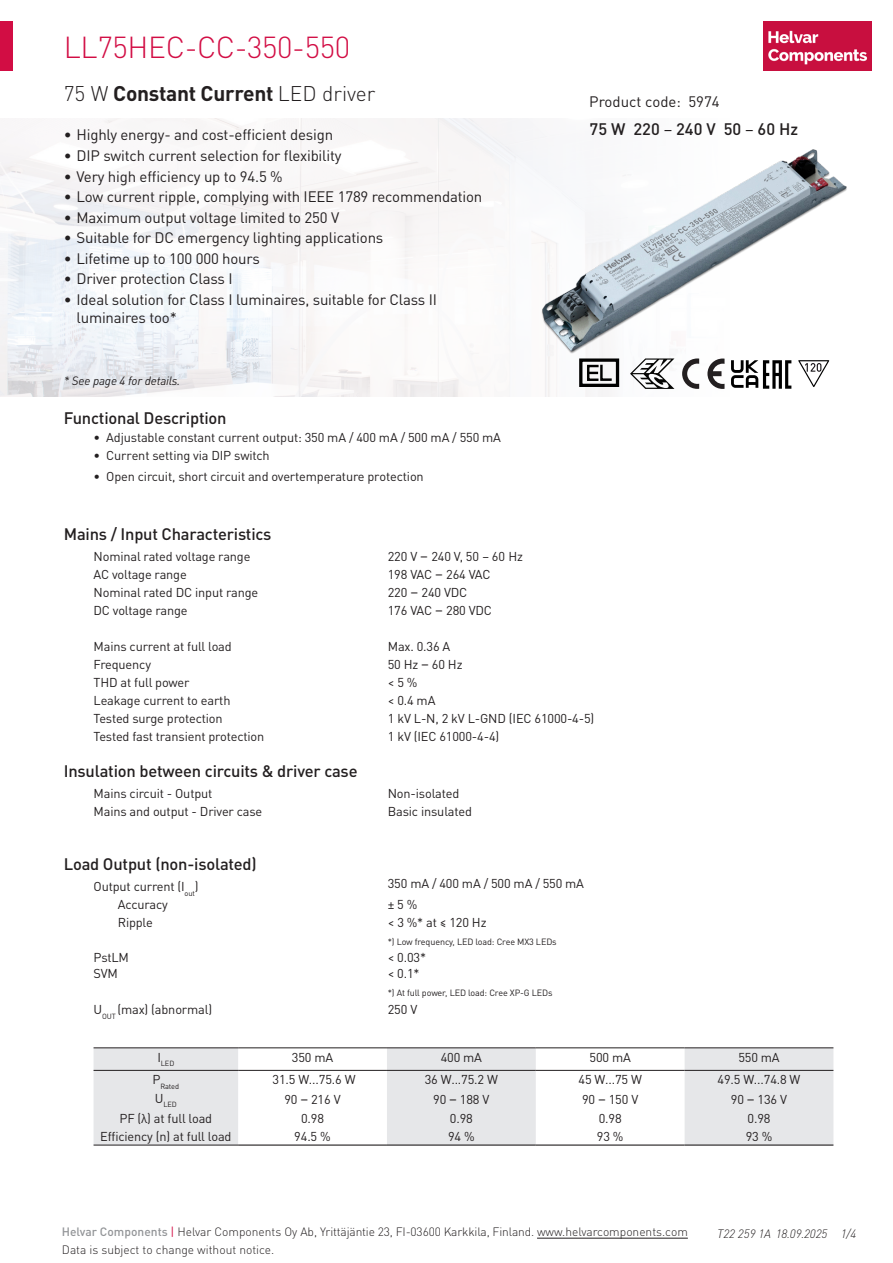
<style>
.page{position:relative;width:893px;height:1263px;background:#fff}
.page>*{position:absolute;margin:0;border:0;box-sizing:border-box;transform-origin:0 0}
.HELVAR_Small_Heading_DIN{font:300 30px "DIN Pro";letter-spacing:-.01em;color:#d20d44}
.headlineO{font:700 21px "DIN Pro";letter-spacing:-.01em;color:#231f20}
.Data_subheads{font:500 16.5px "DIN Pro";letter-spacing:-.01em;color:#231f20}
.Tehot{font:500 16.5px "DIN Pro";color:#231f20}
.Tehot-2{font:15px/18px "DIN Pro";letter-spacing:-.01em;color:#231f20}
.Data_bread{font:12.75px "DIN Pro";letter-spacing:-.01em;color:#231f20}
.t1{font:300 12px/18px "DIN Pro";color:#231f20}
.Documnetn_number{font:italic 300 12px "DIN Pro";letter-spacing:-.005em;color:#231f20}
.new{font:italic 12px "DIN Pro";letter-spacing:-.01em;color:#231f20}
.Data_bread-2{font:9px "DIN Pro";letter-spacing:-.01em;color:#231f20}
.Data_bread-3{font:7.5px "DIN Pro";letter-spacing:-.01em;color:#231f20}
.s1{font-weight:300}
.s2{font-weight:400}
.s3{font-size:15px}
.s4{font-weight:500;color:#939598}
.s5{font-weight:400;color:#d20d44}
</style>
<div class="page">
<hr style="left:537px;top:1238px;width:151px;height:1px;background:#231f20">
<img style="left:0;top:118px;width:725px;height:278px">
<div style="left:94px;top:1048px;width:144px;height:97px;background:#e6e7e9"></div>
<svg style="left:387px;top:1048px;width:446px;height:96px"></svg>
<hr style="left:238px;top:1144px;width:149px;height:2px;background:#231f20">
<hr style="left:387px;top:1144px;width:149px;height:2px;background:#231f20">
<hr style="left:536px;top:1144px;width:149px;height:2px;background:#231f20">
<hr style="left:685px;top:1144px;width:148px;height:2px;background:#231f20">
<hr style="left:238px;top:1047px;width:149px;height:1px;background:#231f20">
<hr style="left:387px;top:1047px;width:149px;height:1px;background:#231f20">
<hr style="left:536px;top:1047px;width:149px;height:1px;background:#231f20">
<hr style="left:685px;top:1047px;width:148px;height:1px;background:#231f20">
<hr style="left:238px;top:1070px;width:149px;height:1px;background:#231f20">
<hr style="left:387px;top:1070px;width:149px;height:1px;background:#231f20">
<hr style="left:536px;top:1070px;width:149px;height:1px;background:#231f20">
<hr style="left:685px;top:1070px;width:148px;height:1px;background:#231f20">
<hr style="left:94px;top:1070px;width:144px;height:1px;background:#231f20">
<hr style="left:94px;top:1047px;width:144px;height:1px;background:#231f20">
<hr style="left:94px;top:1145px;width:144px;height:1px;background:#231f20">
<div style="left:587px;top:365px;width:12px;height:16px;border:2px solid #000"></div>
<svg style="left:588px;top:365px;width:25px;height:17px"></svg>
<div style="left:579px;top:358px;width:40px;height:29px;border:3px solid #000"></div>
<svg style="left:682px;top:365px;width:42px;height:24px"></svg>
<svg style="left:630px;top:365px;width:44px;height:24px"></svg>
<img style="left:519px;top:133px;width:328px;height:232px">
<svg style="left:798px;top:360px;width:31px;height:27px"></svg>
<img style="left:763px;top:21px;width:109px;height:50px">
<div style="left:0;top:21px;width:13px;height:50px;background:#d20d44"></div>
<svg style="left:731px;top:360px;width:60px;height:29px"></svg>
<p class="HELVAR_Small_Heading_DIN" style="left:64px;top:24px;width:288px">LL75HEC-CC-350-550</p>
<p class="headlineO" style="left:64px;top:76px;width:313px"><span class="s1">75 W</span> Constant Current <span class="s1">LED driver</span></p>
<p class="Tehot-2" style="left:64px;top:125px;width:271px">• Highly energy- and cost-efficient design</p>
<p class="Tehot-2" style="left:64px;top:145px;width:279px">• DIP switch current selection for flexibility</p>
<p class="Tehot-2" style="left:64px;top:166px;width:220px">• Very high efficiency up to 94.5 %</p>
<p class="Tehot-2" style="left:64px;top:186px;width:420px">• Low current ripple, complying with IEEE 1789 recommendation</p>
<p class="Tehot-2" style="left:64px;top:207px;width:277px">• Maximum output voltage limited to 250 V</p>
<p class="Tehot-2" style="left:64px;top:227px;width:321px">• Suitable for DC emergency lighting applications</p>
<p class="Tehot-2" style="left:64px;top:248px;width:198px">• Lifetime up to 100 000 hours</p>
<p class="Tehot-2" style="left:64px;top:268px;width:170px">• Driver protection Class I</p>
<p class="Tehot-2" style="left:77px;top:289px;width:362px;text-indent:-13px">• Ideal solution for Class I luminaires, suitable for Class II luminaires too*</p>
<p class="new" style="left:64px;top:371px;width:118px">* See page 4 for details.</p>
<p class="Data_subheads" style="left:64px;top:404px;width:164px">Functional Description</p>
<p class="Data_bread" style="left:94px;top:427px;width:409px">• Adjustable constant current output: 350 mA / 400 mA / 500 mA / 550 mA</p>
<p class="Data_bread" style="left:94px;top:445px;width:178px">• Current setting via DIP switch</p>
<p class="Data_bread" style="left:94px;top:466px;width:332px">• Open circuit, short circuit and overtemperature protection</p>
<p class="Tehot-2" style="left:589px;top:91px;width:132px">Product code: 5974</p>
<p class="Tehot" style="left:590px;top:116px;width:210px">75 W 220 <span class="s2">–</span> 240 V 50 <span class="s2">–</span> 60 Hz</p>
<p class="Data_subheads" style="left:64px;top:521px;width:209px">Mains / Input Characteristics</p>
<p class="Data_bread" style="left:94px;top:547px;width:158px">Nominal rated voltage range</p>
<p class="Data_bread" style="left:388px;top:547px;width:137px">220 V <span class="s3">–</span> 240 V, 50 – 60 Hz</p>
<p class="Data_bread" style="left:94px;top:565px;width:95px">AC voltage range</p>
<p class="Data_bread" style="left:388px;top:565px;width:104px">198 VAC <span class="s3">–</span> 264 VAC</p>
<p class="Data_bread" style="left:94px;top:583px;width:166px">Nominal rated DC input range</p>
<p class="Data_bread" style="left:388px;top:583px;width:81px">220 <span class="s3">–</span> 240 VDC</p>
<p class="Data_bread" style="left:94px;top:601px;width:96px">DC voltage range</p>
<p class="Data_bread" style="left:388px;top:601px;width:106px">176 VAC <span class="s3">–</span> 280 VDC</p>
<p class="Data_bread" style="left:94px;top:637px;width:140px">Mains current at full load</p>
<p class="Data_bread" style="left:388px;top:637px;width:64px">Max. 0.36 A</p>
<p class="Data_bread" style="left:94px;top:655px;width:59px">Frequency</p>
<p class="Data_bread" style="left:388px;top:655px;width:76px">50 Hz <span class="s3">–</span> 60 Hz</p>
<p class="Data_bread" style="left:94px;top:673px;width:97px">THD at full power</p>
<p class="Data_bread" style="left:388px;top:673px;width:31px">&lt; 5 %</p>
<p class="Data_bread" style="left:94px;top:691px;width:138px">Leakage current to earth</p>
<p class="Data_bread" style="left:388px;top:691px;width:49px">&lt; 0.4 mA</p>
<p class="Data_bread" style="left:94px;top:709px;width:131px">Tested surge protection</p>
<p class="Data_bread" style="left:388px;top:709px;width:208px">1 kV L-N, 2 kV L-GND (IEC 61000-4-5)</p>
<p class="Data_bread" style="left:94px;top:727px;width:172px">Tested fast transient protection</p>
<p class="Data_bread" style="left:388px;top:727px;width:113px">1 kV (IEC 61000-4-4)</p>
<p class="Data_subheads" style="left:64px;top:758px;width:295px">Insulation between circuits &amp; driver case</p>
<p class="Data_bread" style="left:94px;top:784px;width:120px">Mains circuit - Output</p>
<p class="Data_bread" style="left:388px;top:784px;width:73px">Non-isolated</p>
<p class="Data_bread" style="left:94px;top:802px;width:170px">Mains and output - Driver case</p>
<p class="Data_bread" style="left:388px;top:802px;width:86px">Basic insulated</p>
<p class="Data_subheads" style="left:64px;top:851px;width:194px">Load Output (non-isolated)</p>
<p class="Data_bread" style="left:94px;top:877px;width:107px">Output current (I<sub>out</sub>)</p>
<p class="Data_bread" style="left:388px;top:874px;width:198px">350 mA / 400 mA / 500 mA / 550 mA</p>
<p class="Data_bread" style="left:118px;top:895px;width:52px">Accuracy</p>
<p class="Data_bread" style="left:388px;top:895px;width:31px">± 5 %</p>
<p class="Data_bread" style="left:118px;top:913px;width:37px">Ripple</p>
<p class="Data_bread" style="left:388px;top:913px;width:100px">&lt; 3 %* at ≤ 120 Hz</p>
<p class="Data_bread-2" style="left:388px;top:935px;width:170px">*) Low frequency, LED load: Cree MX3 LEDs</p>
<p class="Data_bread" style="left:94px;top:947px;width:37px">PstLM</p>
<p class="Data_bread" style="left:388px;top:947px;width:40px">&lt; 0.03*</p>
<p class="Data_bread" style="left:94px;top:964px;width:26px">SVM</p>
<p class="Data_bread" style="left:388px;top:964px;width:33px">&lt; 0.1*</p>
<p class="Data_bread-2" style="left:388px;top:986px;width:166px">*) At full power, LED load: Cree XP-G LEDs</p>
<p class="Data_bread" style="left:94px;top:1000px;width:120px">U<sub>OUT</sub> (max) (abnormal)</p>
<p class="Data_bread" style="left:388px;top:1000px;width:31px">250 V</p>
<p class="Data_bread-3" style="left:157px;top:1057px;width:18px"><sup>I</sup>LED</p>
<p class="Data_bread" style="left:292px;top:1047px;width:43px">350 mA</p>
<p class="Data_bread" style="left:441px;top:1047px;width:43px">400 mA</p>
<p class="Data_bread" style="left:589px;top:1047px;width:43px">500 mA</p>
<p class="Data_bread" style="left:738px;top:1047px;width:43px">550 mA</p>
<p class="Data_bread-3" style="left:152px;top:1080px;width:28px"><sup>P</sup>Rated</p>
<p class="Data_bread" style="left:273px;top:1070px;width:85px">31.5 W...75.6 W</p>
<p class="Data_bread" style="left:425px;top:1070px;width:75px">36 W...75.2 W</p>
<p class="Data_bread" style="left:578px;top:1070px;width:65px">45 W...75 W</p>
<p class="Data_bread" style="left:717px;top:1070px;width:85px">49.5 W...74.8 W</p>
<p class="Data_bread-3" style="left:155px;top:1098px;width:24px"><sup>U</sup>LED</p>
<p class="Data_bread" style="left:284px;top:1090px;width:58px">90 <span class="s3">–</span> 216 V</p>
<p class="Data_bread" style="left:433px;top:1090px;width:58px">90 <span class="s3">–</span> 188 V</p>
<p class="Data_bread" style="left:582px;top:1090px;width:58px">90 <span class="s3">–</span> 150 V</p>
<p class="Data_bread" style="left:731px;top:1090px;width:58px">90 <span class="s3">–</span> 136 V</p>
<p class="Data_bread" style="left:119px;top:1108px;width:94px">PF (λ) at full load</p>
<p class="Data_bread" style="left:301px;top:1108px;width:24px">0.98</p>
<p class="Data_bread" style="left:450px;top:1108px;width:24px">0.98</p>
<p class="Data_bread" style="left:599px;top:1108px;width:24px">0.98</p>
<p class="Data_bread" style="left:748px;top:1108px;width:24px">0.98</p>
<p class="Data_bread" style="left:100px;top:1126px;width:133px">Efficiency (η) at full load</p>
<p class="Data_bread" style="left:294px;top:1126px;width:38px">94.5 %</p>
<p class="Data_bread" style="left:448px;top:1126px;width:28px">94 %</p>
<p class="Data_bread" style="left:597px;top:1126px;width:28px">93 %</p>
<p class="Data_bread" style="left:746px;top:1126px;width:28px">93 %</p>
<p class="t1" style="left:62px;top:1222px;width:627px"><span class="s4">Helvar Components</span> <span class="s5">|</span> Helvar Components Oy Ab, Yrittäjäntie 23, FI-03600 Karkkila, Finland. www.helvarcomponents.com<br>Data is subject to change without notice.</p>
<p class="Documnetn_number" style="left:717px;top:1224px;width:141px">T22 259 1A 18.09.2025 1/4</p>
</div>
